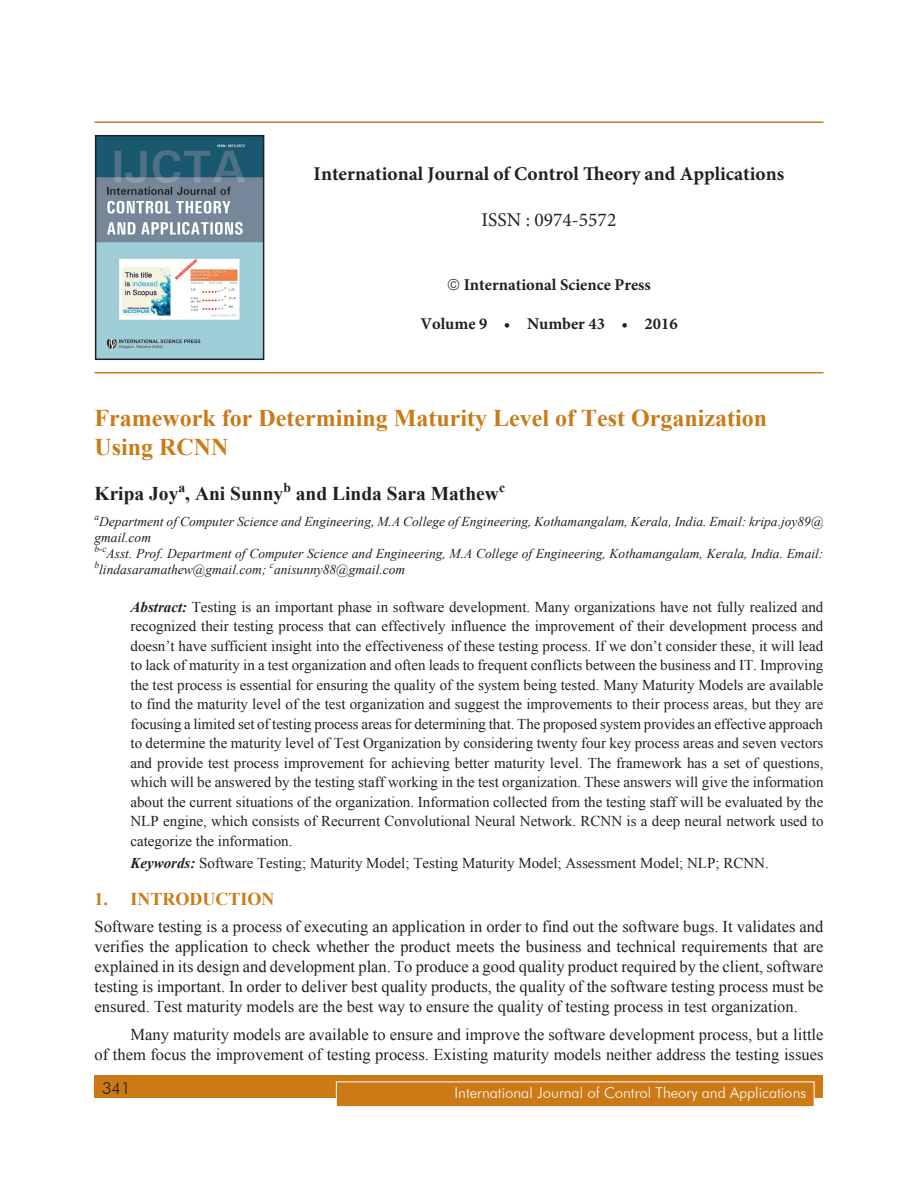
<style>
.page{position:relative;width:918px;height:1188px;background:#fff}
.page>*{position:absolute;margin:0;border:0;box-sizing:border-box;transform-origin:0 0}
.Chapter_Name{font:700 24px/28.8px "Times New Roman";color:#cb7a16}
.t1{font:700 19.5px "Minion Pro";color:#231f20}
.Author_Name{font:700 19.5px "Times New Roman";color:#231f20}
.t2{font:19.5px "Minion Pro";color:#231f20}
.Subhead_1{font:700 18px "Times New Roman";color:#cb7a16}
.Body_text{font:16.5px/19.8px "Times New Roman";color:#231f20;text-align:justify}
.t3{font:700 16.5px "Minion Pro";color:#231f20}
.t4{font:300 16.5px "Futura BT";color:#231f20}
.Abstract_Body_text{font:15px/19.5px "Times New Roman";color:#231f20;text-align:justify}
.t5{font:300 15px "Futura BT";color:#fff}
.Author_Name-2{font:700 13.65px "Times New Roman";color:#231f20}
.Author_Footnote{font:italic 13.5px/16.2px "Times New Roman";color:#231f20}
.Author_Footnote-2{font:italic 9.45px "Times New Roman";color:#231f20}
.s1{font-weight:700;font-style:italic}
</style>
<div class="page">
<div style="left:94px;top:1076px;width:730px;height:22px;background:#cb7a16"></div>
<div style="left:336px;top:1082px;width:478px;height:25px;background:#cb7a16"></div>
<div style="left:336px;top:1082px;width:478px;height:25px;border:1px solid #fff"></div>
<hr style="left:94px;top:122px;width:730px;height:1px;background:#cb7a16">
<hr style="left:94px;top:372px;width:730px;height:2px;background:#cb7a16">
<img style="left:98px;top:138px;width:163px;height:219px">
<div style="left:95px;top:135px;width:169px;height:225px;border:2px solid #231f20"></div>
<p class="t1" style="left:314px;top:160px;width:472px">International Journal of Control Theory and Applications</p>
<p class="t2" style="left:482px;top:207px;width:136px">ISSN : 0974-5572</p>
<p class="t3" style="left:464px;top:273px;width:189px">International Science Press</p>
<p class="t3" style="left:420px;top:312px;width:259px">Volume 9 • Number 43 • 2016</p>
<p class="Chapter_Name" style="left:94px;top:403px;width:674px">Framework for Determining Maturity Level of Test Organization<br>Using RCNN</p>
<p class="Author_Name" style="left:94px;top:480px;width:190px">Kripa Joy , Ani Sunny</p>
<p class="Author_Name-2" style="left:178px;top:478px;width:8px">a</p>
<p class="Author_Name-2" style="left:283px;top:478px;width:9px">b</p>
<p class="Author_Name" style="left:296px;top:480px;width:205px">and Linda Sara Mathew</p>
<p class="Author_Name-2" style="left:499px;top:478px;width:8px">c</p>
<p class="Author_Footnote" style="left:94px;top:513px;width:730px"><sup>a</sup>Department of Computer Science and Engineering, M.A College of Engineering, Kothamangalam, Kerala, India. Email: kripa.joy89@ gmail.com<br><sup>b-c</sup>Asst. Prof. Department of Computer Science and Engineering, M.A College of Engineering, Kothamangalam, Kerala, India. Email:</p>
<p class="Author_Footnote-2" style="left:94px;top:559px;width:6px">b</p>
<p class="Author_Footnote" style="left:99px;top:561px;width:169px">lindasaramathew@gmail.com;</p>
<p class="Author_Footnote-2" style="left:270px;top:559px;width:6px">c</p>
<p class="Author_Footnote" style="left:274px;top:561px;width:133px">anisunny88@gmail.com</p>
<p class="Abstract_Body_text" style="left:130px;top:597px;width:695px"><span class="s1">Abstract:</span> Testing is an important phase in software development. Many organizations have not fully realized and recognized their testing process that can effectively influence the improvement of their development process and doesn’t have sufficient insight into the effectiveness of these testing process. If we don’t consider these, it will lead to lack of maturity in a test organization and often leads to frequent conflicts between the business and IT. Improving the test process is essential for ensuring the quality of the system being tested. Many Maturity Models are available to find the maturity level of the test organization and suggest the improvements to their process areas, but they are focusing a limited set of testing process areas for determining that. The proposed system provides an effective approach to determine the maturity level of Test Organization by considering twenty four key process areas and seven vectors and provide test process improvement for achieving better maturity level. The framework has a set of questions, which will be answered by the testing staff working in the test organization. These answers will give the information about the current situations of the organization. Information collected from the testing staff will be evaluated by the NLP engine, which consists of Recurrent Convolutional Neural Network. RCNN is a deep neural network used to categorize the information.</p>
<p class="Abstract_Body_text" style="left:130px;top:853px;width:640px"><span class="s1">Keywords:</span> Software Testing; Maturity Model; Testing Maturity Model; Assessment Model; NLP; RCNN.</p>
<p class="Subhead_1" style="left:94px;top:886px;width:57px">1. Introduction</p>
<p class="Body_text" style="left:94px;top:917px;width:730px">Software testing is a process of executing an application in order to find out the software bugs. It validates and verifies the application to check whether the product meets the business and technical requirements that are explained in its design and development plan. To produce a good quality product required by the client, software testing is important. In order to deliver best quality products, the quality of the software testing process must be ensured. Test maturity models are the best way to ensure the quality of testing process in test organization.</p>
<p class="Body_text" style="left:94px;top:1025px;width:731px;text-align:right">Many maturity models are available to ensure and improve the software development process, but a little<br>of them focus the improvement of testing process. Existing maturity models neither address the testing issues</p>
<p class="t4" style="left:102px;top:1078px;width:30px">341</p>
<p class="t5" style="left:455px;top:1084px;width:353px">International Journal of Control Theory and Applications</p>
</div>
